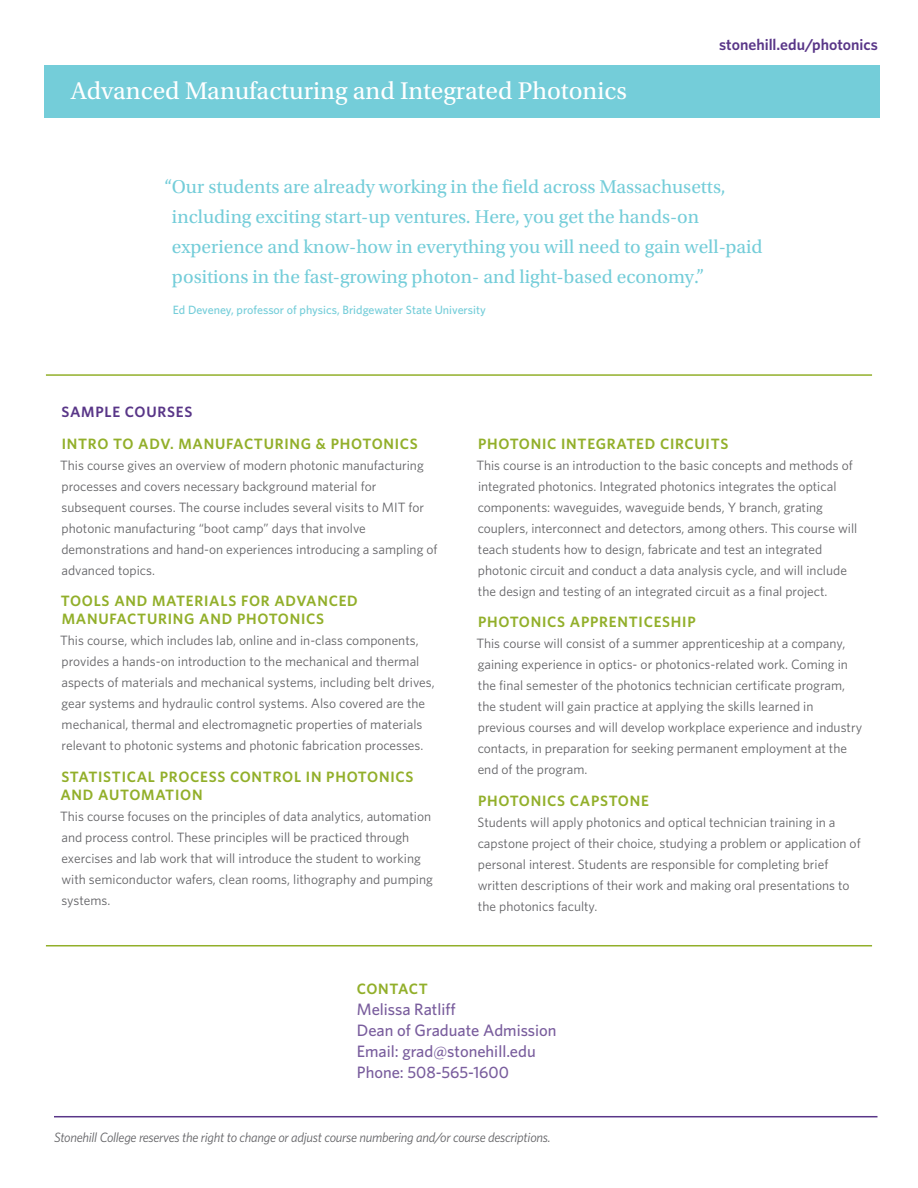
<style>
.page{position:relative;width:918px;height:1188px;background:#fff}
.page>*{position:absolute;margin:0;border:0;box-sizing:border-box;transform-origin:0 0}
.Major{font:25.5px "Utopia Std";color:#fff}
.Quote_-_Text{font:19.5px/30px "Utopia Std";color:#74cdd9}
.t1{font:500 16.5px "Whitney";color:#795d9d}
.Website{font:600 15.75px "Whitney";color:#593688}
.t2{font:600 15px/18px "Whitney";letter-spacing:.05em;color:#92af2a}
.t3{font:600 15px "Whitney";letter-spacing:.05em;color:#593688}
.Course_Text{font:13.5px/21px "Whitney";color:#636366}
.t4{font:italic 13.5px "Whitney";letter-spacing:-.02em;color:#636366}
.Quote_-_Author{font:500 12px "Whitney";color:#74cdd9}
</style>
<div class="page">
<hr style="left:54px;top:1116px;width:824px;height:1px;background:#593688">
<hr style="left:46px;top:945px;width:826px;height:1px;background:#92af2a">
<hr style="left:46px;top:374px;width:826px;height:2px;background:#92af2a">
<div style="left:45px;top:65px;width:835px;height:53px;background:#74cdd9"></div>
<p class="Major" style="left:71px;top:77px;width:558px">Advanced Manufacturing and Integrated Photonics</p>
<p class="Website" style="left:719px;top:34px;width:160px">stonehill.edu/photonics</p>
<p class="Quote_-_Text" style="left:172px;top:172px;width:592px;text-indent:-8px">“Our students are already working in the field across Massachusetts, including exciting start-up ventures. Here, you get the hands-on experience and know-how in everything you will need to gain well-paid positions in the fast-growing photon- and light-based economy.”</p>
<p class="Quote_-_Author" style="left:173px;top:302px;width:314px">Ed Deveney, professor of physics, Bridgewater State University</p>
<h4 class="t3" style="left:61px;top:402px;width:133px">SAMPLE COURSES</h4>
<h5 class="t2" style="left:62px;top:434px;width:358px">INTRO TO ADV. MANUFACTURING &amp; PHOTONICS</h5>
<p class="Course_Text" style="left:60px;top:454px;width:379px">This course gives an overview of modern photonic manufacturing processes and covers necessary background material for subsequent courses. The course includes several visits to MIT for photonic manufacturing “boot camp” days that involve demonstrations and hand-on experiences introducing a sampling of advanced topics.</p>
<h5 class="t2" style="left:61px;top:592px;width:299px">TOOLS AND MATERIALS FOR ADVANCED<br>MANUFACTURING AND PHOTONICS</h5>
<p class="Course_Text" style="left:60px;top:630px;width:376px">This course, which includes lab, online and in-class components, provides a hands-on introduction to the mechanical and thermal aspects of materials and mechanical systems, including belt drives, gear systems and hydraulic control systems. Also covered are the mechanical, thermal and electromagnetic properties of materials relevant to photonic systems and photonic fabrication processes.</p>
<h5 class="t2" style="left:60px;top:767px;width:354px">STATISTICAL PROCESS CONTROL IN PHOTONICS<br>AND AUTOMATION</h5>
<p class="Course_Text" style="left:60px;top:805px;width:374px">This course focuses on the principles of data analytics, automation and process control. These principles will be practiced through exercises and lab work that will introduce the student to working with semiconductor wafers, clean rooms, lithography and pumping systems.</p>
<h5 class="t2" style="left:478px;top:434px;width:252px">PHOTONIC INTEGRATED CIRCUITS</h5>
<p class="Course_Text" style="left:477px;top:454px;width:382px">This course is an introduction to the basic concepts and methods of integrated photonics. Integrated photonics integrates the optical components: waveguides, waveguide bends, Y branch, grating couplers, interconnect and detectors, among others. This course will teach students how to design, fabricate and test an integrated photonic circuit and conduct a data analysis cycle, and will include the design and testing of an integrated circuit as a final project.</p>
<h5 class="t2" style="left:478px;top:613px;width:219px">PHOTONICS APPRENTICESHIP</h5>
<p class="Course_Text" style="left:477px;top:633px;width:387px">This course will consist of a summer apprenticeship at a company, gaining experience in optics- or photonics-related work. Coming in the final semester of the photonics technician certificate program, the student will gain practice at applying the skills learned in previous courses and will develop workplace experience and industry contacts, in preparation for seeking permanent employment at the end of the program.</p>
<h5 class="t2" style="left:478px;top:791px;width:172px">PHOTONICS CAPSTONE</h5>
<p class="Course_Text" style="left:478px;top:811px;width:385px">Students will apply photonics and optical technician training in a capstone project of their choice, studying a problem or application of personal interest. Students are responsible for completing brief written descriptions of their work and making oral presentations to the photonics faculty.</p>
<h5 class="t2" style="left:357px;top:979px;width:73px">CONTACT</h5>
<p class="t1" style="left:357px;top:998px;width:100px">Melissa Ratliff</p>
<p class="t1" style="left:357px;top:1019px;width:201px">Dean of Graduate Admission</p>
<p class="t1" style="left:357px;top:1040px;width:180px">Email: grad@stonehill.edu</p>
<p class="t1" style="left:357px;top:1061px;width:154px">Phone: 508-565-1600</p>
<p class="t4" style="left:54px;top:1128px;width:498px">Stonehill College reserves the right to change or adjust course numbering and/or course descriptions.</p>
</div>
